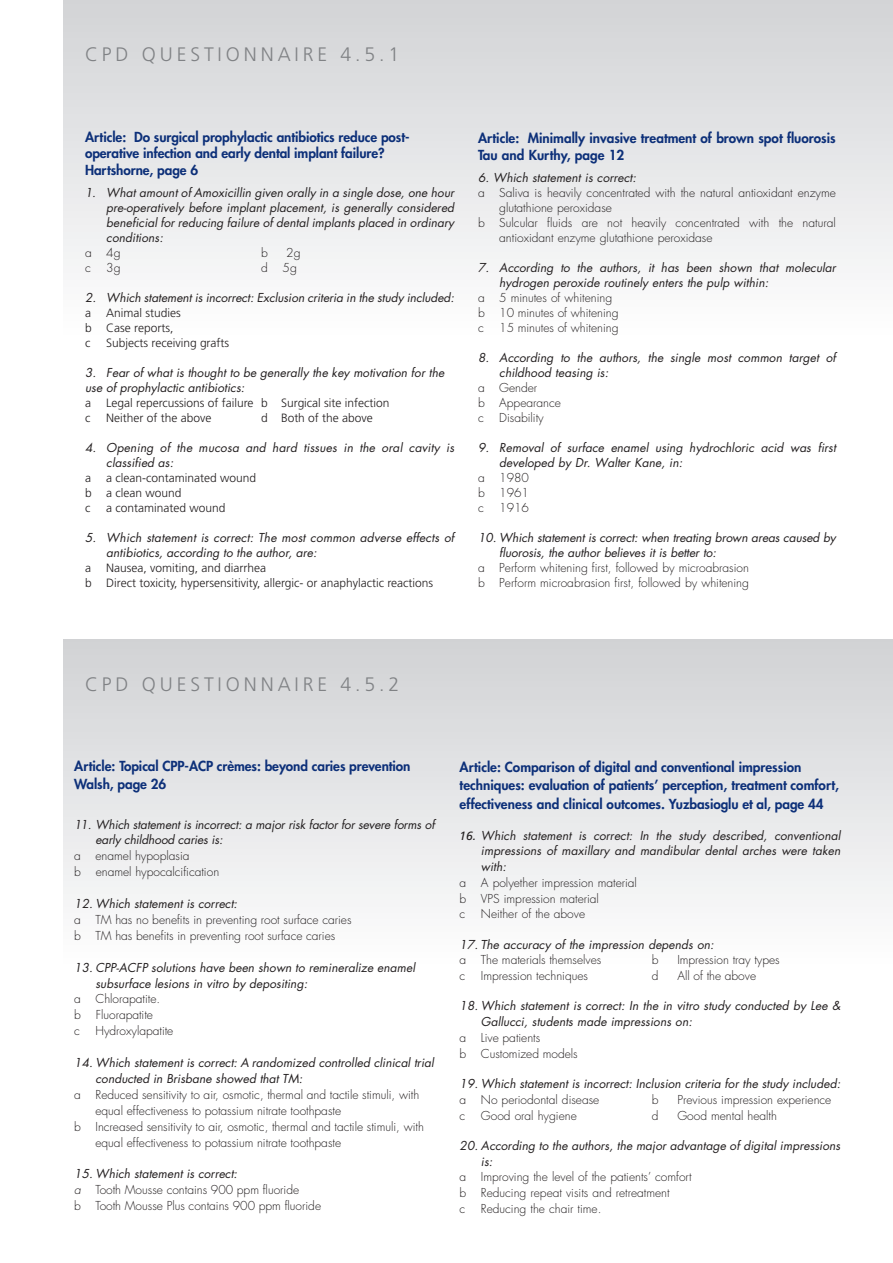
<style>
.page{position:relative;width:893px;height:1263px;background:#fff}
.page>*{position:absolute;margin:0;border:0;box-sizing:border-box;transform-origin:0 0}
.t1{font:300 19.5px "Frutiger";letter-spacing:.2em;color:#808285}
.t2{font:800 13.5px/18.5px "Futura";color:#0d3079}
.t3{font:italic 12px/15px "Futura";letter-spacing:.005em;color:#231f20}
.t4{font:300 12px/15.9px "Futura";color:#231f20}
.t5{font:300 12px/15px "Frutiger";color:#231f20}
.s1{font-weight:400;font-style:italic}
.s2{font-style:italic}
.s3{font-family:"Frutiger"}
</style>
<div class="page">
<div style="left:64px;top:0;width:829px;height:334px;background:linear-gradient(to bottom,#d2d3d6,#fdfdfe)"></div>
<div style="left:64px;top:639px;width:829px;height:325px;background:linear-gradient(to bottom,#d0d2d4,#fdfdfe)"></div>
<h1 class="t1" style="left:85px;top:47px;width:316px">CPD QUESTIONNAIRE 4.5.1</h1>
<p class="t2" style="left:85px;top:130px;width:326px;line-height:16.4px">Article: Do surgical prophylactic antibiotics reduce post&shy;operative infection and early dental implant failure?<br>Hartshorne, page 6</p>
<p class="t3" style="left:106px;top:186px;width:349px;text-align:justify;text-indent:-21px">1. What amount of Amoxicillin given orally in a single dose, one hour pre-operatively before implant placement, is generally considered beneficial for reducing failure of dental implants placed in ordinary conditions:</p>
<p class="t4" style="left:85px;top:246px;width:37px">a 4g</p>
<p class="t4" style="left:261px;top:246px;width:8px">b</p>
<p class="t4" style="left:286px;top:246px;width:16px">2g</p>
<p class="t4" style="left:85px;top:261px;width:7px">c</p>
<p class="t4" style="left:106px;top:261px;width:16px">3g</p>
<p class="t4" style="left:261px;top:261px;width:37px">d 5g</p>
<p class="t3" style="left:85px;top:291px;width:371px">2. Which statement is incorrect: Exclusion criteria in the study included:</p>
<p class="t5" style="left:85px;top:307px;width:7px">a</p>
<p class="t5" style="left:85px;top:307px;width:97px;text-indent:21px">Animal studies b Case reports, c</p>
<p class="t5" style="left:106px;top:337px;width:124px">Subjects receiving grafts</p>
<p class="t3" style="left:85px;top:366px;width:361px">3. Fear of what is thought to be generally the key motivation for the use of prophylactic antibiotics:</p>
<p class="t5" style="left:85px;top:397px;width:7px">a</p>
<p class="t5" style="left:106px;top:397px;width:285px">Legal repercussions of failure b Surgical site infection</p>
<p class="t5" style="left:85px;top:412px;width:7px">c</p>
<p class="t5" style="left:106px;top:412px;width:107px">Neither of the above</p>
<p class="t5" style="left:261px;top:412px;width:113px">d Both of the above</p>
<p class="t3" style="left:106px;top:441px;width:349px;text-indent:-21px">4. Opening of the mucosa and hard tissues in the oral cavity is classified as:</p>
<p class="t5" style="left:85px;top:472px;width:7px">a</p>
<p class="t5" style="left:85px;top:472px;width:173px;text-indent:21px">a clean-contaminated wound b a clean wound<br>c</p>
<p class="t5" style="left:106px;top:502px;width:121px">a contaminated wound</p>
<p class="t3" style="left:106px;top:531px;width:349px;text-indent:-21px">5. Which statement is correct: The most common adverse effects of antibiotics, according to the author, are:</p>
<p class="t5" style="left:85px;top:562px;width:7px">a</p>
<p class="t5" style="left:85px;top:562px;width:350px;text-indent:21px">Nausea, vomiting, and diarrhea<br>b Direct toxicity, hypersensitivity, allergic- or anaphylactic reactions</p>
<p class="t2" style="left:478px;top:131px;width:359px;line-height:16.5px">Article: Minimally invasive treatment of brown spot fluorosis<br>Tau and Kurthy, page 12</p>
<p class="t3" style="left:478px;top:171px;width:160px">6. Which statement is correct:</p>
<p class="t4" style="left:478px;top:186px;width:359px">a Saliva is heavily concentrated with the natural antioxidant enzyme</p>
<p class="t4" style="left:499px;top:201px;width:114px">glutathione peroxidase</p>
<p class="t4" style="left:478px;top:216px;width:359px">b Sulcular fluids are not heavily concentrated with the natural</p>
<p class="t4" style="left:499px;top:231px;width:215px">antioxidant enzyme glutathione peroxidase</p>
<p class="t3" style="left:499px;top:261px;width:338px;text-indent:-21px">7. According to the authors, it has been shown that molecular hydrogen peroxide routinely enters the pulp within:</p>
<p class="t4" style="left:478px;top:291px;width:142px;line-height:15px">a 5 minutes of whitening b 10 minutes of whitening c</p>
<p class="t4" style="left:499px;top:321px;width:121px">15 minutes of whitening</p>
<p class="t3" style="left:499px;top:351px;width:338px;text-indent:-21px">8. According to the authors, the single most common target of childhood teasing is:</p>
<p class="t4" style="left:478px;top:381px;width:84px;line-height:15px">a Gender<br>b Appearance c</p>
<p class="t4" style="left:499px;top:411px;width:46px">Disability</p>
<p class="t3" style="left:499px;top:441px;width:338px;text-indent:-21px">9. Removal of surface enamel using hydrochloric acid was first developed by Dr. Walter Kane, in:</p>
<p class="t4" style="left:478px;top:471px;width:52px;line-height:15px;text-align:justify">a 1980 b 1961 c</p>
<p class="t4" style="left:499px;top:501px;width:31px">1916</p>
<p class="t3" style="left:499px;top:531px;width:338px;text-indent:-21px">10. Which statement is correct: when treating brown areas caused by fluorosis, the author believes it is better to:</p>
<p class="t4" style="left:478px;top:561px;width:272px;line-height:15px">a Perform whitening first, followed by microabrasion b Perform microabrasion first, followed by whitening</p>
<h1 class="t1" style="left:85px;top:676px;width:316px">CPD QUESTIONNAIRE 4.5.2</h1>
<p class="t2" style="left:74px;top:758px;width:338px">Article: Topical CPP-ACP crèmes: beyond caries prevention<br>Walsh, page 26</p>
<p class="t3" style="left:95px;top:817px;width:341px;line-height:15.9px;text-indent:-21px">11. Which statement is incorrect: a major risk factor for severe forms of early childhood caries is:</p>
<p class="t4" style="left:74px;top:849px;width:146px">a enamel hypoplasia<br>b enamel hypocalcification</p>
<p class="t3" style="left:74px;top:897px;width:165px">12. Which statement is correct:</p>
<p class="t4" style="left:74px;top:913px;width:279px">a TM has no benefits in preventing root surface caries b TM has benefits in preventing root surface caries</p>
<p class="t3" style="left:95px;top:960px;width:321px;line-height:15.9px;text-indent:-21px">13. CPP-ACFP solutions have been shown to remineralize enamel subsurface lesions in vitro by depositing:</p>
<p class="t4" style="left:74px;top:992px;width:88px">a Chlorapatite. b Fluorapatite c</p>
<p class="t4" style="left:95px;top:1024px;width:79px">Hydroxylapatite</p>
<p class="t3" style="left:95px;top:1056px;width:340px;line-height:15.9px;text-indent:-21px">14. Which statement is correct: A randomized controlled clinical trial conducted in Brisbane showed that TM:</p>
<p class="t4" style="left:74px;top:1087px;width:346px">a Reduced sensitivity to air, osmotic, thermal and tactile stimuli, with</p>
<p class="t4" style="left:95px;top:1103px;width:247px">equal effectiveness to potassium nitrate toothpaste</p>
<p class="t4" style="left:74px;top:1119px;width:351px">b Increased sensitivity to air, osmotic, thermal and tactile stimuli, with</p>
<p class="t4" style="left:96px;top:1135px;width:247px">equal effectiveness to potassium nitrate toothpaste</p>
<p class="t4" style="left:74px;top:1167px;width:248px"><span class="s1">15. Which statement is correct:<br></span><span class="s2">a</span> Tooth Mousse contains 900 ppm fluoride<br>b Tooth Mousse Plus contains 900 ppm fluoride</p>
<p class="t2" style="left:460px;top:758px;width:381px">Article: Comparison of digital and conventional impression techniques: evaluation of patients’ perception, treatment comfort, effectiveness and clinical outcomes. Yuzbasioglu et al, page 44</p>
<p class="t3" style="left:481px;top:828px;width:361px;line-height:15.8px;text-align:justify;text-indent:-21px"><span class="s3">16.</span> Which statement is correct: In the study described, conventional impressions of maxillary and mandibular dental arches were taken with:</p>
<p class="t4" style="left:460px;top:875px;width:179px">a A polyether impression material b VPS impression material<br>c</p>
<p class="t4" style="left:481px;top:907px;width:106px">Neither of the above</p>
<p class="t5" style="left:481px;top:930px;width:5px">.</p>
<p class="t3" style="left:460px;top:938px;width:256px">17. The accuracy of the impression depends on:</p>
<p class="t4" style="left:460px;top:953px;width:143px">a The materials themselves</p>
<p class="t4" style="left:652px;top:953px;width:8px">b</p>
<p class="t4" style="left:677px;top:953px;width:104px">Impression tray types</p>
<p class="t4" style="left:460px;top:969px;width:7px">c</p>
<p class="t4" style="left:481px;top:969px;width:109px">Impression techniques</p>
<p class="t4" style="left:652px;top:969px;width:8px">d</p>
<p class="t4" style="left:677px;top:969px;width:80px">All of the above</p>
<p class="t3" style="left:481px;top:999px;width:361px;line-height:15.8px;text-indent:-21px">18. Which statement is correct: In the in vitro study conducted by Lee &amp;<br>Gallucci, students made impressions on:</p>
<p class="t4" style="left:460px;top:1031px;width:120px">a Live patients<br>b Customized models</p>
<p class="t3" style="left:460px;top:1077px;width:382px">19. Which statement is incorrect: Inclusion criteria for the study included:</p>
<p class="t4" style="left:460px;top:1092px;width:141px">a No periodontal disease</p>
<p class="t4" style="left:652px;top:1092px;width:8px">b</p>
<p class="t4" style="left:677px;top:1092px;width:155px">Previous impression experience</p>
<p class="t4" style="left:460px;top:1108px;width:7px">c</p>
<p class="t4" style="left:481px;top:1108px;width:97px">Good oral hygiene</p>
<p class="t4" style="left:652px;top:1108px;width:8px">d</p>
<p class="t4" style="left:677px;top:1108px;width:101px">Good mental health</p>
<p class="t3" style="left:481px;top:1138px;width:361px;line-height:15.8px;text-indent:-21px">20. According to the authors, the major advantage of digital impressions is:</p>
<p class="t4" style="left:460px;top:1170px;width:234px">a Improving the level of the patients’ comfort b Reducing repeat visits and retreatment<br>c</p>
<p class="t4" style="left:481px;top:1201px;width:122px">Reducing the chair time.</p>
</div>
